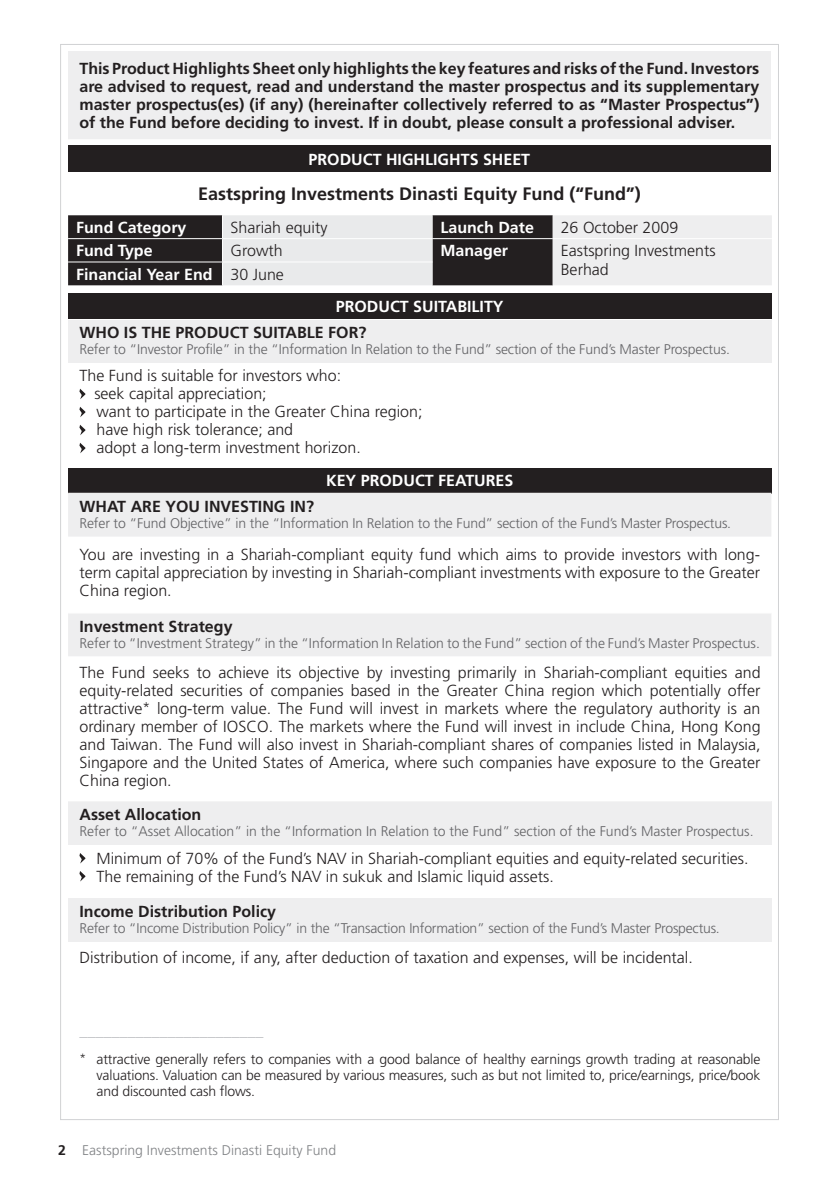
<style>
.page{position:relative;width:840px;height:1191px;background:#fff}
.page>*{position:absolute;margin:0;border:0;box-sizing:border-box;transform-origin:0 0}
.t1{font:700 18px "Frutiger";color:#231f20}
.t2{font:300 16px/18px "Frutiger";color:#231f20;text-align:justify}
.t3{font:700 16px/18px "Frutiger";color:#231f20;text-align:justify}
.t4{font:700 16px "Frutiger";color:#fff}
.t5{font:300 16px "Frutiger";color:#bcbdc0}
.t6{font:300 14px "Frutiger";letter-spacing:-.01em;color:#636366}
.t7{font:300 14px/16px "Frutiger";letter-spacing:-.01em;color:#231f20;text-align:justify}
.t8{font:300 14px "Frutiger";color:#808285}
.s1{font-weight:300;color:#231f20}
.s2{font-size:14px}
.s3{font-size:12px}
.s4{font-weight:700;color:#231f20}
</style>
<div class="page">
<div style="left:68px;top:51px;width:702px;height:89px;background:#eeeeef"></div>
<div style="left:68px;top:146px;width:702px;height:26px;background:#231f20"></div>
<hr style="left:68px;top:139px;width:702px;height:1px;background:#fff">
<svg style="left:68px;top:215px;width:703px;height:70px;background:#9f9d9e"></svg>
<hr style="left:432px;top:238px;width:120px;height:1px;background:#fff">
<hr style="left:552px;top:238px;width:219px;height:1px;background:#fff">
<hr style="left:68px;top:261px;width:154px;height:1px;background:#fff">
<hr style="left:222px;top:261px;width:210px;height:1px;background:#fff">
<div style="left:68px;top:293px;width:703px;height:26px;background:#231f20"></div>
<div style="left:68px;top:319px;width:703px;height:44px;background:#eeeeef"></div>
<hr style="left:68px;top:319px;width:703px;height:1px;background:#fff">
<svg style="left:79px;top:388px;width:6px;height:11px"></svg>
<svg style="left:79px;top:406px;width:6px;height:11px"></svg>
<svg style="left:79px;top:425px;width:6px;height:10px"></svg>
<svg style="left:79px;top:443px;width:6px;height:10px"></svg>
<div style="left:68px;top:468px;width:703px;height:25px;background:#231f20"></div>
<svg style="left:68px;top:494px;width:703px;height:162px;fill:#eeeeef"></svg>
<hr style="left:68px;top:612px;width:703px;height:1px;background:#fff">
<div style="left:68px;top:801px;width:703px;height:43px;background:#eeeeef"></div>
<svg style="left:79px;top:853px;width:6px;height:10px"></svg>
<svg style="left:79px;top:871px;width:6px;height:10px"></svg>
<div style="left:68px;top:898px;width:703px;height:43px;background:#eeeeef"></div>
<p class="t3" style="left:79px;top:60px;width:681px">This Product Highlights Sheet only highlights the key features and risks of the Fund. Investors are advised to request, read and understand the master prospectus and its supplementary master prospectus(es) (if any) (hereinafter collectively referred to as “Master Prospectus”) of the Fund before deciding to invest. If in doubt, please consult a professional adviser.</p>
<p class="t4" style="left:308px;top:150px;width:223px">PRODUCT HIGHLIGHTS SHEET</p>
<p class="t1" style="left:198px;top:183px;width:444px">Eastspring Investments Dinasti Equity Fund (“Fund”)</p>
<p class="t4" style="left:76px;top:218px;width:112px">Fund Category</p>
<p class="t2" style="left:230px;top:218px;width:98px">Shariah equity</p>
<p class="t4" style="left:440px;top:218px;width:95px">Launch Date</p>
<p class="t2" style="left:560px;top:218px;width:119px">26 October 2009</p>
<p class="t4" style="left:76px;top:241px;width:78px">Fund Type</p>
<p class="t2" style="left:230px;top:242px;width:54px">Growth</p>
<p class="t4" style="left:440px;top:241px;width:69px">Manager</p>
<p class="t2" style="left:560px;top:242px;width:156px">Eastspring Investments</p>
<p class="t4" style="left:76px;top:265px;width:209px">Financial Year End <span class="s1">30 June</span></p>
<p class="t2" style="left:560px;top:261px;width:50px">Berhad</p>
<p class="t4" style="left:335px;top:297px;width:169px">PRODUCT SUITABILITY</p>
<p class="t3" style="left:79px;top:324px;width:288px">WHO IS THE PRODUCT SUITABLE FOR?</p>
<p class="t6" style="left:79px;top:341px;width:651px">Refer to “Investor Profile” in the “Information In Relation to the Fund” section of the Fund’s Master Prospectus.</p>
<p class="t2" style="left:94px;top:366px;width:329px;text-align:left;text-indent:-15px">The Fund is suitable for investors who:<br>seek capital appreciation;<br>want to participate in the Greater China region; have high risk tolerance; and<br>adopt a long-term investment horizon.</p>
<p class="t4" style="left:326px;top:471px;width:189px">KEY PRODUCT FEATURES</p>
<p class="t3" style="left:79px;top:497px;width:236px">WHAT ARE YOU INVESTING IN?</p>
<p class="t6" style="left:79px;top:515px;width:653px">Refer to “Fund Objective” in the “Information In Relation to the Fund” section of the Fund’s Master Prospectus.</p>
<p class="t2" style="left:79px;top:545px;width:681px">You are investing in a Shariah-compliant equity fund which aims to provide investors with long&shy;term capital appreciation by investing in Shariah-compliant investments with exposure to the Greater China region.</p>
<p class="t3" style="left:79px;top:617px;width:154px">Investment Strategy</p>
<p class="t6" style="left:79px;top:635px;width:681px">Refer to “Investment Strategy” in the “Information In Relation to the Fund” section of the Fund’s Master Prospectus.</p>
<p class="t2" style="left:79px;top:663px;width:682px">The Fund seeks to achieve its objective by investing primarily in Shariah-compliant equities and equity-related securities of companies based in the Greater China region which potentially offer attractive<span class="s2">*</span> long-term value. The Fund will invest in markets where the regulatory authority is an ordinary member of IOSCO. The markets where the Fund will invest in include China, Hong Kong and Taiwan. The Fund will also invest in Shariah-compliant shares of companies listed in Malaysia, Singapore and the U nited States of America, where such companies have exposure to the Greater China region.</p>
<p class="t3" style="left:79px;top:805px;width:123px">Asset Allocation</p>
<p class="t6" style="left:79px;top:823px;width:675px">Refer to “Asset Allocation” in the “Information In Relation to the Fund” section of the Fund’s Master Prospectus.</p>
<p class="t2" style="left:85px;top:849px;width:242px">Minimum of 70% of the Fund’s NAV</p>
<p class="t2" style="left:351px;top:849px;width:399px">in Shariah-compliant equities and equity-related securities.</p>
<p class="t2" style="left:85px;top:867px;width:217px">The remaining of the Fund’s NAV</p>
<p class="t2" style="left:326px;top:867px;width:229px">in sukuk and Islamic liquid assets.</p>
<p class="t3" style="left:79px;top:902px;width:198px">Income Distribution Policy</p>
<p class="t6" style="left:79px;top:920px;width:641px">Refer to “Income Distribution Policy” in the “Transaction Information” section of the Fund’s Master Prospectus.</p>
<p class="t2" style="left:79px;top:948px;width:614px">Distribution of income, if any, after deduction of taxation and expenses, will be incidental.</p>
<p class="t5" style="left:79px;top:1021px;width:186px">_______________________</p>
<p class="t7" style="left:96px;top:1050px;width:665px;text-indent:-17px"><span class="s3">*</span> attractive generally refers to companies with a good balance of healthy earnings growth trading at reasonable valuations. Valuation can be measured by various measures, such as but not limited to, price/earnings, price/book and discounted cash flows.</p>
<p class="t8" style="left:58px;top:1142px;width:279px"><span class="s4">2</span> Eastspring Investments Dinasti Equity Fund</p>
</div>
